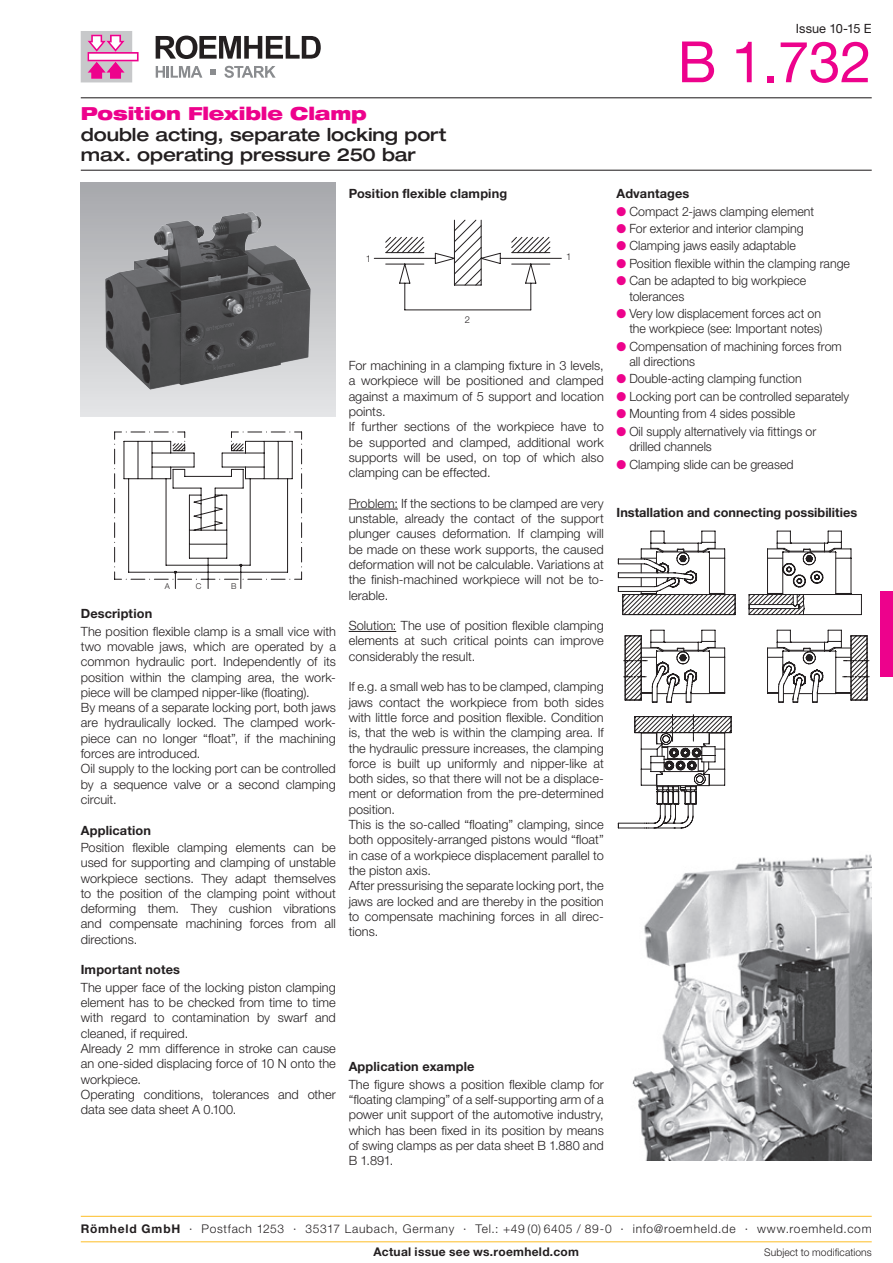
<style>
.page{position:relative;width:893px;height:1263px;background:#fff}
.page>*{position:absolute;margin:0;border:0;box-sizing:border-box;transform-origin:0 0}
.t1{font:57px "Helvetica Neue LT Pro";color:#ed028c}
.t2{font:500 expanded 18px/20.2px "Helvetica Neue LT Pro";letter-spacing:-.005em;color:#231f20}
.t3{font:900 expanded 18px "Helvetica Neue LT Pro";letter-spacing:-.005em;color:#ed028c}
.t4{font:300 12.75px/15.3px "Helvetica Neue LT Pro";letter-spacing:.005em;color:#231f20}
.t5{font:700 12.75px "Helvetica Neue LT Pro";letter-spacing:.01em;color:#231f20}
.t6{font:12.75px "Helvetica Neue LT Pro";color:#231f20}
.t7{font:300 12px "Helvetica Neue LT Pro";letter-spacing:.06em;color:#231f20}
.t8{font:700 12px "Helvetica Neue LT Pro";letter-spacing:.025em;color:#231f20}
.t9{font:300 10.5px "Helvetica Neue LT Pro";letter-spacing:.01em;color:#231f20}
.t10{font:300 9.45px "Helvetica Neue LT Pro";color:#231f20}
.t11{font:300 8.1px "Helvetica Neue LT Pro";color:#231f20}
.s1{color:#ed028c}
.s2{font-weight:700}
</style>
<div class="page">
<svg style="left:156px;top:36px;width:165px;height:23px"></svg>
<svg style="left:156px;top:66px;width:46px;height:12px"></svg>
<svg style="left:224px;top:66px;width:52px;height:12px"></svg>
<svg style="left:210px;top:69px;width:6px;height:6px"></svg>
<svg style="left:81px;top:31px;width:58px;height:51px"></svg>
<hr style="left:81px;top:170px;width:791px;height:1px;background:#231f20">
<hr style="left:81px;top:97px;width:791px;height:1px;background:#231f20">
<div style="left:81px;top:183px;width:255px;height:234px;background:linear-gradient(to bottom,#a7a8ac,#e4e5e7)"></div>
<img style="left:87px;top:195px;width:243px;height:203px">
<svg style="left:114px;top:431px;width:188px;height:158px"></svg>
<svg style="left:373px;top:219px;width:189px;height:92px"></svg>
<img style="left:632px;top:854px;width:240px;height:307px">
<div style="left:880px;top:591px;width:13px;height:85px;background:#ed028c"></div>
<svg style="left:617px;top:530px;width:253px;height:299px"></svg>
<hr style="left:349px;top:509px;width:49px;height:1px;background:#231f20">
<hr style="left:349px;top:631px;width:47px;height:1px;background:#231f20">
<hr style="left:81px;top:1241px;width:791px;height:1px;background:#fdbd26">
<hr style="left:81px;top:1216px;width:791px;height:1px;background:#fdbd26">
<p class="t6" style="left:796px;top:20px;width:77px">Issue 10-15 E</p>
<h2 class="t3" style="left:81px;top:102px;width:288px">Position Flexible Clamp</h2>
<h2 class="t2" style="left:81px;top:123px;width:367px">double acting, separate locking port max. operating pressure 250 bar</h2>
<h1 class="t1" style="left:678px;top:27px;width:196px">B 1.732</h1>
<p class="t11" style="left:165px;top:581px;width:7px">A</p>
<p class="t11" style="left:196px;top:581px;width:7px">C</p>
<p class="t11" style="left:231px;top:581px;width:7px">B</p>
<p class="t5" style="left:81px;top:606px;width:73px">Description</p>
<p class="t4" style="left:81px;top:623px;width:257px">The position flexible clamp is a small vice with two movable jaws, which are operated by a common hydraulic port. Independently of its position within the clamping area, the work&shy;piece will be clamped nipper-like (floating).<br>By means of a separate locking port, both jaws are hydraulically locked. The clamped work&shy;piece can no longer “float”, if the machining forces are introduced.<br>Oil supply to the locking port can be controlled by a sequence valve or a second clamping circuit.</p>
<p class="t5" style="left:81px;top:822px;width:72px">Application</p>
<p class="t4" style="left:81px;top:839px;width:257px;text-align:justify">Position flexible clamping elements can be used for supporting and clamping of unstable workpiece sections. They adapt themselves to the position of the clamping point without deforming them. They cushion vibrations and compensate machining forces from all directions.</p>
<p class="t5" style="left:81px;top:962px;width:101px">Important notes</p>
<p class="t4" style="left:81px;top:979px;width:257px">The upper face of the locking piston clamping element has to be checked from time to time with regard to contamination by swarf and cleaned, if required.<br>Already 2 mm difference in stroke can cause an one-sided displacing force of 10 N onto the workpiece.<br>Operating conditions, tolerances and other data see data sheet A 0.100.</p>
<p class="t5" style="left:349px;top:186px;width:160px">Position flexible clamping</p>
<p class="t5" style="left:617px;top:186px;width:74px">Advantages</p>
<p class="t4" style="left:617px;top:203px;width:199px"><span class="s1">●</span> Compact 2-jaws clamping element</p>
<p class="t4" style="left:617px;top:221px;width:189px"><span class="s1">●</span> For exterior and interior clamping</p>
<p class="t4" style="left:617px;top:238px;width:181px"><span class="s1">●</span> Clamping jaws easily adaptable</p>
<p class="t4" style="left:617px;top:255px;width:235px"><span class="s1">●</span> Position flexible within the clamping range</p>
<p class="t4" style="left:629px;top:273px;width:179px;text-indent:-13px"><span class="s1">●</span> Can be adapted to big workpiece tolerances</p>
<p class="t4" style="left:617px;top:306px;width:207px;text-align:right"><span class="s1">●</span> Very low displacement forces act on the workpiece (see: Important notes)</p>
<p class="t4" style="left:629px;top:338px;width:214px;text-indent:-13px"><span class="s1">●</span> Compensation of machining forces from all directions</p>
<p class="t4" style="left:617px;top:371px;width:187px"><span class="s1">●</span> Double-acting clamping function</p>
<p class="t4" style="left:617px;top:388px;width:234px"><span class="s1">●</span> Locking port can be controlled separately</p>
<p class="t4" style="left:617px;top:406px;width:180px"><span class="s1">●</span> Mounting from 4 sides possible</p>
<p class="t4" style="left:629px;top:423px;width:188px;text-indent:-13px"><span class="s1">●</span> Oil supply alternatively via fittings or drilled channels</p>
<p class="t4" style="left:617px;top:456px;width:178px"><span class="s1">●</span> Clamping slide can be greased</p>
<p class="t5" style="left:617px;top:504px;width:242px">Installation and connecting possibilities</p>
<p class="t10" style="left:366px;top:252px;width:7px">1</p>
<p class="t10" style="left:566px;top:251px;width:7px">1</p>
<p class="t10" style="left:465px;top:313px;width:7px">2</p>
<p class="t4" style="left:349px;top:358px;width:257px">For machining in a clamping fixture in 3 levels, a workpiece will be positioned and clamped against a maximum of 5 support and location points.<br>If further sections of the workpiece have to be supported and clamped, additional work supports will be used, on top of which also clamping can be effected.</p>
<p class="t4" style="left:349px;top:495px;width:257px;text-align:justify">Problem: If the sections to be clamped are very unstable, already the contact of the support plunger causes deformation. If clamping will be made on these work supports, the caused deformation will not be calculable. Variations at the finish-machined workpiece will not be to&shy;lerable.</p>
<p class="t4" style="left:349px;top:618px;width:257px;text-align:justify">Solution: The use of position flexible clamping elements at such critical points can improve considerably the result.</p>
<p class="t4" style="left:349px;top:679px;width:257px">If e.g. a small web has to be clamped, clamping jaws contact the workpiece from both sides with little force and position flexible. Condition is, that the web is within the clamping area. If the hydraulic pressure increases, the clamping force is built up uniformly and nipper-like at both sides, so that there will not be a displace&shy;ment or deformation from the pre-determined position.<br>This is the so-called “floating” clamping, since both oppositely-arranged pistons would “float” in case of a workpiece displacement parallel to the piston axis.<br>After pressurising the separate locking port, the jaws are locked and are thereby in the position to compensate machining forces in all direc&shy;tions.</p>
<p class="t5" style="left:349px;top:1059px;width:127px">Application example</p>
<p class="t4" style="left:349px;top:1076px;width:257px;text-align:justify">The figure shows a position flexible clamp for “floating clamping” of a self-supporting arm of a power unit support of the automotive industry, which has been fixed in its position by means of swing clamps as per data sheet B 1.880 and B 1.891.</p>
<p class="t7" style="left:81px;top:1222px;width:792px"><span class="s2">Römheld GmbH</span> · Postfach 1253 · 35317 Laubach, Germany · Tel.: +49 (0) 6405 / 89-0 · info@roemheld.de · www.roemheld.com</p>
<p class="t8" style="left:374px;top:1244px;width:207px">Actual issue see ws.roemheld.com</p>
<p class="t9" style="left:764px;top:1245px;width:109px">Subject to modifications</p>
</div>
